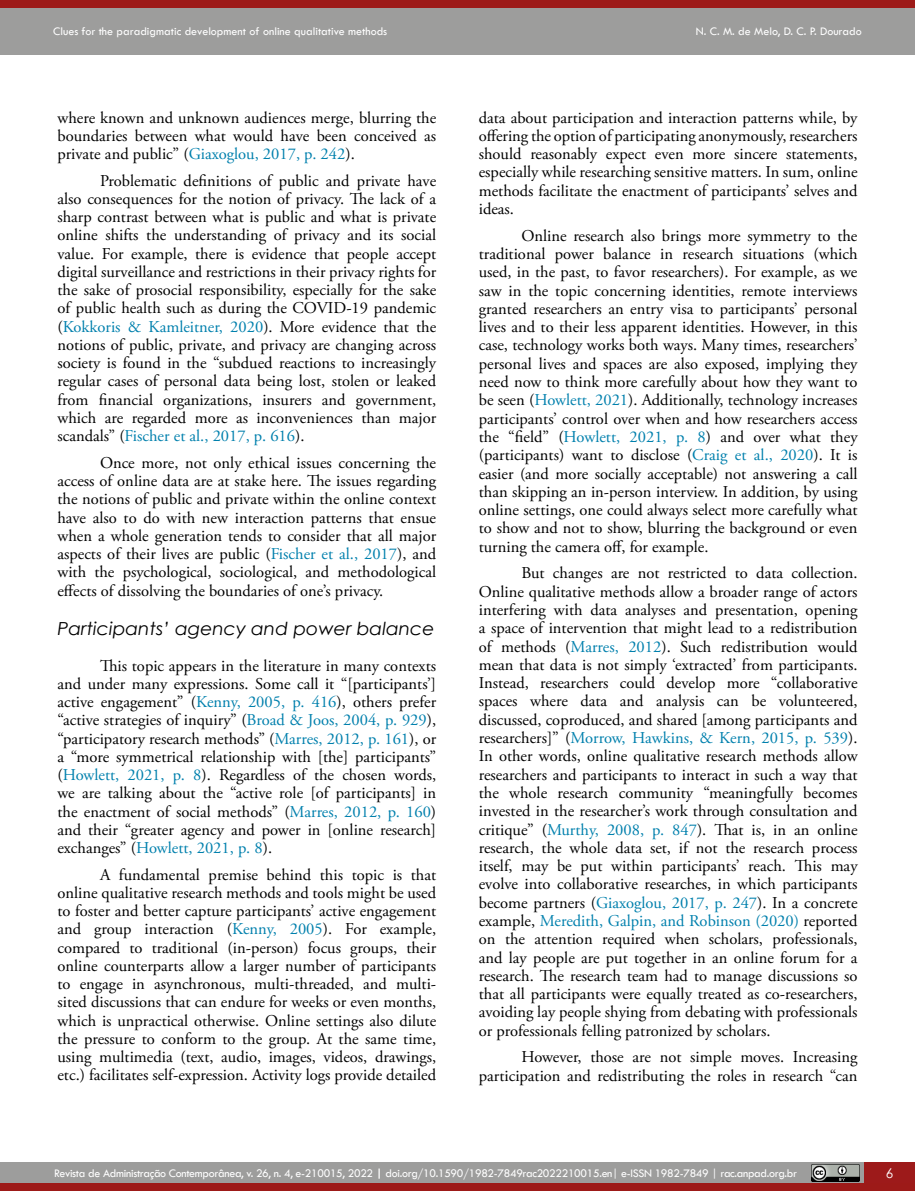
<style>
.page{position:relative;width:915px;height:1191px;background:#fff}
.page>*{position:absolute;margin:0;border:0;box-sizing:border-box;transform-origin:0 0}
.t1{font:italic 18px "Century Gothic";color:#000;scale:1.04 1}
.t2{font:16.5px/18.3px "Adobe Garamond Pro";color:#000;text-align:justify}
.t3{font:13.5px "Century Gothic";color:#fff}
.t4{font:12px "Tw Cen";letter-spacing:-.025em;color:#fff}
.t5{font:12px "Tw Cen";color:#fff}
.s1{color:#0080ad}
.s2{font-weight:700}
</style>
<div class="page">
<div style="left:863px;top:1162px;width:51px;height:21px;background:#9d1a1a"></div>
<div style="left:0;top:0;width:914px;height:54px;background:#9d9d9c"></div>
<div style="left:0;top:0;width:914px;height:7px;background:#9d1a18"></div>
<div style="left:0;top:1162px;width:863px;height:21px;background:#9d9d9c"></div>
<div style="left:0;top:1183px;width:914px;height:8px;background:#9d1a18"></div>
<svg style="left:914px;top:1162px;width:1px;height:29px"></svg>
<img style="left:811px;top:1164px;width:48px;height:17px">
<p class="t5" style="left:53px;top:24px;width:335px">Clues for the paradigmatic development of online qualitative methods</p>
<p class="t5" style="left:695px;top:24px;width:167px">N. C. M. de Melo, D. C. P. Dourado</p>
<p class="t2" style="left:57px;top:109px;width:380px">where known and unknown audiences merge, blurring the boundaries between what would have been conceived as private and public” (<span class="s1">Giaxoglou, 2017, p. 242</span>).</p>
<p class="t2" style="left:57px;top:172px;width:380px;text-indent:43px">Problematic definitions of public and private have also consequences for the notion of privacy. The lack of a sharp contrast between what is public and what is private online shifts the understanding of privacy and its social value. For example, there is evidence that people accept digital surveillance and restrictions in their privacy rights for the sake of prosocial responsibility, especially for the sake of public health such as during the COVID-19 pandemic (<span class="s1">Kokkoris &amp; Kamleitner, 2020</span>). More evidence that the notions of public, private, and privacy are changing across society is found in the “subdued reactions to increasingly regular cases of personal data being lost, stolen or leaked from financial organizations, insurers and government, which are regarded more as inconveniences than major scandals” (<span class="s1">Fischer et al., 2017, p. 616</span>).</p>
<p class="t2" style="left:57px;top:454px;width:380px;text-indent:43px">Once more, not only ethical issues concerning the access of online data are at stake here. The issues regarding the notions of public and private within the online context have also to do with new interaction patterns that ensue when a whole generation tends to consider that all major aspects of their lives are public (<span class="s1">Fischer et al., 2017</span>), and with the psychological, sociological, and methodological effects of dissolving the boundaries of one’s privacy.</p>
<p class="t1" style="left:57px;top:616px;width:364px">Participants’ agency and power balance</p>
<p class="t2" style="left:57px;top:657px;width:380px;text-indent:43px">This topic appears in the literature in many contexts and under many expressions. Some call it “[participants’] active engagement” (<span class="s1">Kenny, 2005, p. 416</span>), others prefer “active strategies of inquiry” (<span class="s1">Broad &amp; Joos, 2004, p. 929</span>), “participatory research methods” (<span class="s1">Marres, 2012, p. 161</span>), or a “more symmetrical relationship with [the] participants” (<span class="s1">Howlett, 2021, p. 8</span>). Regardless of the chosen words, we are talking about the “active role [of participants] in the enactment of social methods” (<span class="s1">Marres, 2012, p. 160</span>) and their “greater agency and power in [online research] exchanges” (<span class="s1">Howlett, 2021, p. 8</span>).</p>
<p class="t2" style="left:57px;top:866px;width:380px;text-indent:43px">A fundamental premise behind this topic is that online qualitative research methods and tools might be used to foster and better capture participants’ active engagement and group interaction (<span class="s1">Kenny, 2005</span>). For example, compared to traditional (in-person) focus groups, their online counterparts allow a larger number of participants to engage in asynchronous, multi-threaded, and multi&shy;sited discussions that can endure for weeks or even months, which is unpractical otherwise. Online settings also dilute the pressure to conform to the group. At the same time, using multimedia (text, audio, images, videos, drawings, etc.) facilitates self-expression. Activity logs provide detailed</p>
<p class="t2" style="left:478px;top:109px;width:380px">data about participation and interaction patterns while, by offering the option of participating anonymously, researchers should reasonably expect even more sincere statements, especially while researching sensitive matters. In sum, online methods facilitate the enactment of participants’ selves and ideas.</p>
<p class="t2" style="left:478px;top:227px;width:380px;text-indent:43px">Online research also brings more symmetry to the traditional power balance in research situations (which used, in the past, to favor researchers). For example, as we saw in the topic concerning identities, remote interviews granted researchers an entry visa to participants’ personal lives and to their less apparent identities. However, in this case, technology works both ways. Many times, researchers’ personal lives and spaces are also exposed, implying they need now to think more carefully about how they want to be seen (<span class="s1">Howlett, 2021</span>). Additionally, technology increases participants’ control over when and how researchers access the “field” (<span class="s1">Howlett, 2021, p. 8</span>) and over what they (participants) want to disclose (<span class="s1">Craig et al., 2020</span>). It is easier (and more socially acceptable) not answering a call than skipping an in-person interview. In addition, by using online settings, one could always select more carefully what to show and not to show, blurring the background or even turning the camera off, for example.</p>
<p class="t2" style="left:478px;top:564px;width:380px;text-indent:43px">But changes are not restricted to data collection.<br>Online qualitative methods allow a broader range of actors interfering with data analyses and presentation, opening a space of intervention that might lead to a redistribution of methods (<span class="s1">Marres, 2012</span>). Such redistribution would mean that data is not simply ‘extracted’ from participants.<br>Instead, researchers could develop more “collaborative spaces where data and analysis can be volunteered, discussed, coproduced, and shared [among participants and researchers]” (<span class="s1">Morrow, Hawkins, &amp; Kern, 2015, p. 539</span>).<br>In other words, online qualitative research methods allow researchers and participants to interact in such a way that the whole research community “meaningfully becomes invested in the researcher’s work through consultation and critique” (<span class="s1">Murthy, 2008, p. 847</span>). That is, in an online research, the whole data set, if not the research process itself, may be put within participants’ reach. This may evolve into collaborative researches, in which participants become partners (<span class="s1">Giaxoglou, 2017, p. 247</span>). In a concrete example, <span class="s1">Meredith, Galpin, and Robinson (2020)</span> reported on the attention required when scholars, professionals, and lay people are put together in an online forum for a research. The research team had to manage discussions so that all participants were equally treated as co-researchers, avoiding lay people shying from debating with professionals or professionals felling patronized by scholars.</p>
<p class="t2" style="left:478px;top:1048px;width:380px;text-align:right">However, those are not simple moves. Increasing participation and redistributing the roles in research “can</p>
<p class="t4" style="left:54px;top:1166px;width:744px">Revista de Administração Contemporânea, v. 26, n. 4, e-210015, 2022 <span class="s2">|</span> doi.org/10.1590/1982-7849rac2022210015.en| e-ISSN 1982-7849 | rac.anpad.org.br</p>
<p class="t3" style="left:885px;top:1163px;width:9px">6</p>
</div>
